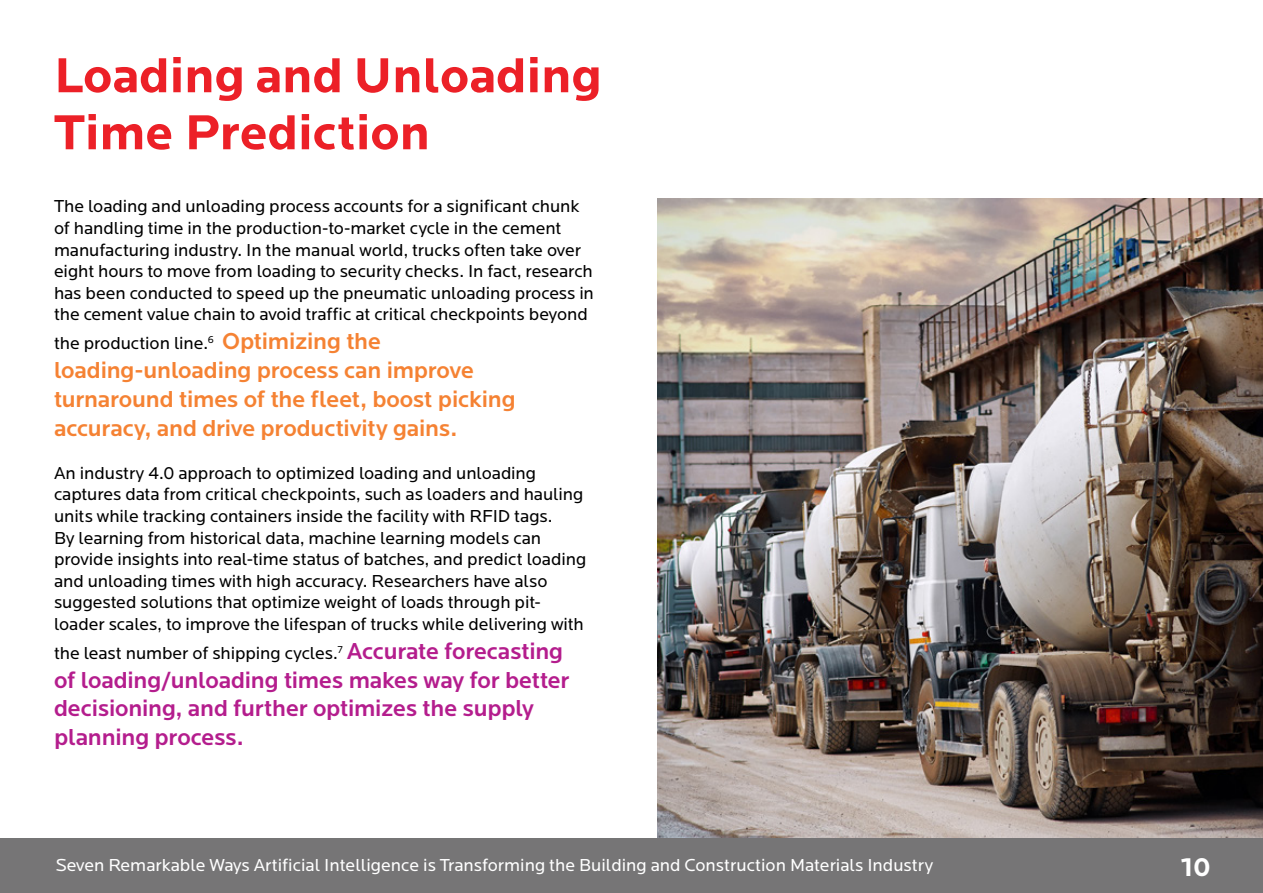
<style>
.page{position:relative;width:1263px;height:893px;background:#fff}
.page>*{position:absolute;margin:0;border:0;box-sizing:border-box;transform-origin:0 0}
.t1{font:700 51px/57px "Locator";color:#ec2027}
.t2{font:700 27px "Locator";color:#fff}
.t3{font:500 24px/28.8px "Locator";letter-spacing:-.01em;color:#b41d8d}
.t4{font:500 24px/28.8px "Locator";letter-spacing:-.01em;color:#f58233}
.t5{font:18px/21.6px "Locator";letter-spacing:-.005em;color:#000}
.t6{font:18px "Locator";color:#fff}
.s1{font-weight:500;font-size:24px;color:#f58233}
</style>
<div class="page">
<img style="left:657px;top:199px;width:606px;height:640px">
<div style="left:0;top:839px;width:1263px;height:54px;background:#767576"></div>
<h1 class="t1" style="left:54px;top:48px;width:549px">Loading and Unloading<br>Time Prediction</h1>
<p class="t5" style="left:54px;top:196px;width:541px">The loading and unloading process accounts for a significant chunk of handling time in the production-to-market cycle in the cement manufacturing industry. In the manual world, trucks often take over eight hours to move from loading to security checks. In fact, research has been conducted to speed up the pneumatic unloading process in the cement value chain to avoid traffic at critical checkpoints beyond</p>
<p class="t5" style="left:54px;top:333px;width:328px">the production line.<sup>6</sup> <span class="s1">Optimizing the</span></p>
<h3 class="t4" style="left:54px;top:356px;width:463px">loading-unloading process can improve turnaround times of the fleet, boost picking accuracy, and drive productivity gains.</h3>
<p class="t5" style="left:54px;top:463px;width:534px">An industry 4.0 approach to optimized loading and unloading captures data from critical checkpoints, such as loaders and hauling units while tracking containers inside the facility with RFID tags.<br>By learning from historical data, machine learning models can provide insights into real-time status of batches, and predict loading and unloading times with high accuracy. Researchers have also suggested solutions that optimize weight of loads through pit&shy;loader scales, to improve the lifespan of trucks while delivering with</p>
<p class="t5" style="left:54px;top:643px;width:290px">the least number of shipping cycles.<sup>7</sup></p>
<h3 class="t3" style="left:54px;top:637px;width:517px;text-indent:293px">Accurate forecasting of loading/unloading times makes way for better decisioning, and further optimizes the supply planning process.</h3>
<p class="t6" style="left:55px;top:855px;width:879px">Seven Remarkable Ways Artificial Intelligence is Transforming the Building and Construction Materials Industry</p>
<h2 class="t2" style="left:1181px;top:852px;width:32px">10</h2>
</div>
